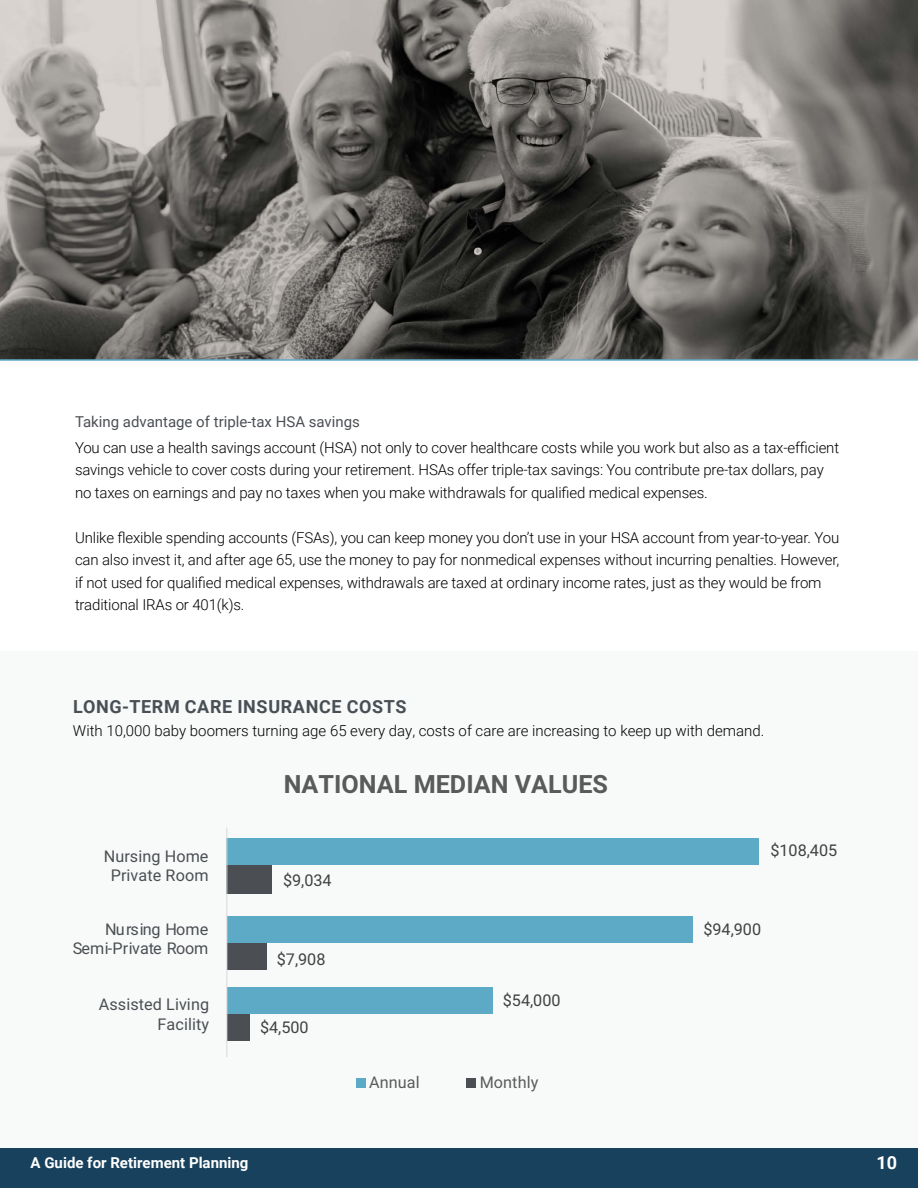
<style>
.page{position:relative;width:918px;height:1188px;background:#fff}
.page>*{position:absolute;margin:0;border:0;box-sizing:border-box;transform-origin:0 0}
.t1{font:700 25.2px "Roboto";color:#595a5a}
.t2{font:700 18px "Roboto";letter-spacing:.035em;color:#484f55}
.t3{font:700 18px "Roboto";color:#fff}
.t4{font:16.2px/19.5px "Roboto";letter-spacing:.005em;color:#4b4f54;text-align:right}
.t5{font:16.2px "Roboto";color:#414141}
.t6{font:16.2px/19.5px "Roboto";letter-spacing:-.015em;color:#4b4f54;text-align:right}
.t7{font:16.2px "Roboto";letter-spacing:.005em;color:#595a5a}
.t8{font:300 15px/22.5px "Roboto";letter-spacing:-.01em;color:#000}
.t9{font:15px "Roboto";color:#4b4f54}
.t10{font:700 15px "Roboto";color:#fff}
</style>
<div class="page">
<div style="left:0;top:1138px;width:918px;height:50px;background:#18415d"></div>
<div style="left:0;top:651px;width:918px;height:497px;background:#f8f9f9"></div>
<div style="left:227px;top:864px;width:45px;height:30px;background:#4b4f54"></div>
<div style="left:227px;top:943px;width:39px;height:27px;background:#4b4f54"></div>
<div style="left:227px;top:1014px;width:22px;height:27px;background:#4b4f54"></div>
<div style="left:227px;top:838px;width:532px;height:26px;background:#5daac7"></div>
<div style="left:227px;top:916px;width:465px;height:27px;background:#5daac7"></div>
<div style="left:227px;top:987px;width:265px;height:27px;background:#5daac7"></div>
<hr style="left:226px;top:828px;width:1px;height:229px;background:#dad9d9">
<div style="left:356px;top:1078px;width:9px;height:9px;background:#5daac7"></div>
<div style="left:467px;top:1078px;width:9px;height:9px;background:#4b4f54"></div>
<img style="left:0;top:0;width:918px;height:353px">
<div style="left:0;top:353px;width:918px;height:14px;background:#bdb7b0;opacity:.3"></div>
<hr style="left:0;top:359px;width:918px;height:2px;background:#5daac7">
<p class="t9" style="left:75px;top:411px;width:286px">Taking advantage of triple-tax HSA savings</p>
<p class="t8" style="left:75px;top:435px;width:766px">You can use a health savings account (HSA) not only to cover healthcare costs while you work but also as a tax-efficient savings vehicle to cover costs during your retirement. HSAs offer triple-tax savings: You contribute pre-tax dollars, pay no taxes on earnings and pay no taxes when you make withdrawals for qualified medical expenses.</p>
<p class="t8" style="left:75px;top:525px;width:766px">Unlike flexible spending accounts (FSAs), you can keep money you don’t use in your HSA account from year-to-year. You can also invest it, and after age 65, use the money to pay for nonmedical expenses without incurring penalties. However, if not used for qualified medical expenses, withdrawals are taxed at ordinary income rates, just as they would be from traditional IRAs or 401(k)s.</p>
<p class="t2" style="left:73px;top:694px;width:335px">LONG-TERM CARE INSURANCE COSTS</p>
<p class="t8" style="left:73px;top:719px;width:693px">With 10,000 baby boomers turning age 65 every day, costs of care are increasing to keep up with demand.</p>
<p class="t4" style="left:104px;top:847px;width:106px;text-align:center">Nursing Home<br>Private Room</p>
<p class="t6" style="left:73px;top:920px;width:137px">Nursing Home<br>Semi-Private Room</p>
<p class="t4" style="left:99px;top:996px;width:112px">Assisted Living<br>Facility</p>
<h1 class="t1" style="left:284px;top:768px;width:326px">NATIONAL MEDIAN VALUES</h1>
<p class="t5" style="left:283px;top:872px;width:50px">$9,034</p>
<p class="t5" style="left:277px;top:951px;width:50px">$7,908</p>
<p class="t5" style="left:260px;top:1020px;width:50px">$4,500</p>
<p class="t5" style="left:503px;top:993px;width:59px">$54,000</p>
<p class="t7" style="left:369px;top:1075px;width:52px">Annual</p>
<p class="t7" style="left:480px;top:1075px;width:60px">Monthly</p>
<p class="t5" style="left:770px;top:843px;width:68px">$108,405</p>
<p class="t5" style="left:703px;top:921px;width:59px">$94,900</p>
<p class="t10" style="left:31px;top:1152px;width:219px">A Guide for Retirement Planning</p>
<p class="t3" style="left:877px;top:1150px;width:22px">10</p>
</div>
